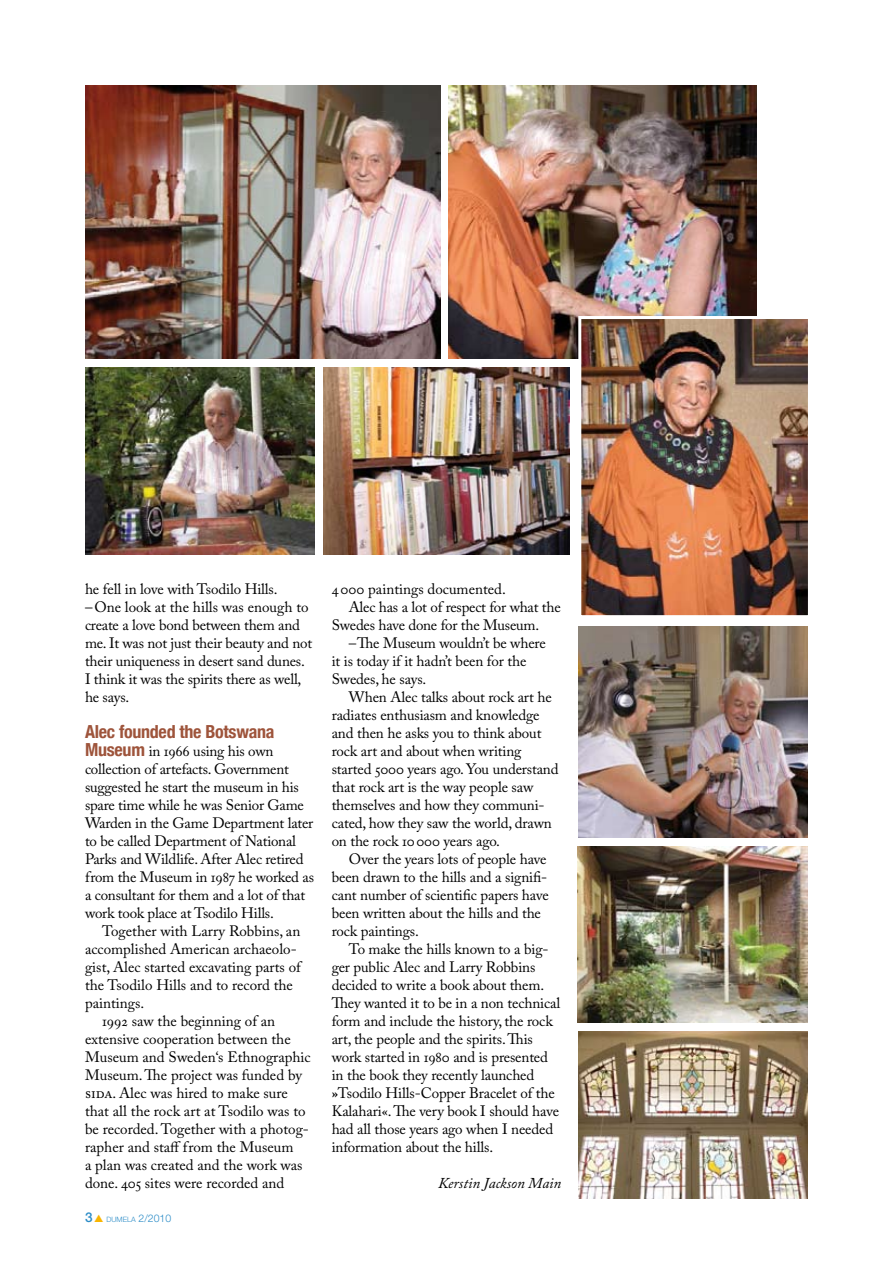
<style>
.page{position:relative;width:893px;height:1263px;background:#fff}
.page>*{position:absolute;margin:0;border:0;box-sizing:border-box;transform-origin:0 0}
.t1{font:700 condensed 18px "Helvetica Neue";letter-spacing:-.015em;color:#9e543b}
.t2{font:15px/18px "Adobe Caslon Pro";letter-spacing:-.01em;color:#000}
.t3{font:italic 15px "Adobe Caslon Pro";color:#000}
.t4{font:300 7.35px "Helvetica Neue";color:#2b8cc7}
.s1{font-family:"Helvetica Neue";font-weight:700;font-stretch:condensed;font-size:18px;color:#9e543b}
.s2{font-weight:500;font-size:13.5px}
.s3{color:#f9b500}
.s4{font-size:10.5px}
.s5{font-weight:600}
</style>
<div class="page">
<img style="left:577px;top:846px;width:231px;height:176px">
<img style="left:85px;top:85px;width:355px;height:274px">
<img style="left:578px;top:1032px;width:230px;height:167px">
<img style="left:578px;top:627px;width:230px;height:211px">
<img style="left:449px;top:85px;width:308px;height:274px">
<img style="left:582px;top:320px;width:225px;height:294px">
<div style="left:578px;top:316px;width:233px;height:302px;border:3px solid #fff"></div>
<img style="left:85px;top:367px;width:230px;height:188px">
<img style="left:323px;top:367px;width:247px;height:188px">
<p class="t2" style="left:85px;top:580px;width:229px">he fell in love with Tsodilo Hills. –One look at the hills was enough to create a love bond between them and me. It was not just their beauty and not their uniqueness in desert sand dunes.<br>I think it was the spirits there as well, he says.</p>
<p class="t1" style="left:85px;top:721px;width:191px">Alec founded the Botswana</p>
<p class="t2" style="left:85px;top:742px;width:230px"><span class="s1">Museum</span> in 1966 using his own collection of artefacts. Government suggested he start the museum in his spare time while he was Senior Game Warden in the Game Department later to be called Department of National Parks and Wildlife. After Alec retired from the Museum in 1987 he worked as a consultant for them and a lot of that work took place at Tsodilo Hills.</p>
<p class="t2" style="left:102px;top:922px;width:200px">Together with Larry Robbins, an</p>
<p class="t2" style="left:85px;top:940px;width:213px">accomplished American archaeolo-</p>
<p class="t2" style="left:85px;top:958px;width:219px">gist, Alec started excavating parts of</p>
<p class="t2" style="left:85px;top:976px;width:209px">the Tsodilo Hills and to record the</p>
<p class="t2" style="left:85px;top:994px;width:61px">paintings.</p>
<p class="t2" style="left:102px;top:1012px;width:175px">1992 saw the beginning of an</p>
<p class="t2" style="left:85px;top:1030px;width:207px">extensive cooperation between the</p>
<p class="t2" style="left:85px;top:1048px;width:227px">Museum and Sweden‘s Ethnographic</p>
<p class="t2" style="left:85px;top:1066px;width:218px">Museum. The project was funded by</p>
<p class="t2" style="left:85px;top:1084px;width:204px">sida. Alec was hired to make sure</p>
<p class="t2" style="left:85px;top:1102px;width:222px">that all the rock art at Tsodilo was to</p>
<p class="t2" style="left:85px;top:1120px;width:225px">be recorded. Together with a photog-</p>
<p class="t2" style="left:85px;top:1138px;width:210px">rapher and staff from the Museum</p>
<p class="t2" style="left:85px;top:1156px;width:219px">a plan was created and the work was</p>
<p class="t2" style="left:85px;top:1174px;width:201px">done. 405 sites were recorded and</p>
<p class="t4" style="left:85px;top:1214px;width:88px"><span class="s2">3</span> <span class="s3">▲</span> DUMELA <span class="s4">2/2010</span></p>
<p class="t2" style="left:332px;top:580px;width:176px">4000 paintings documented.</p>
<p class="t2" style="left:349px;top:598px;width:214px">Alec has a lot of respect for what the</p>
<p class="t2" style="left:332px;top:616px;width:209px">Swedes have done for the Museum.</p>
<p class="t2" style="left:349px;top:634px;width:199px">–The Museum wouldn’t be where</p>
<p class="t2" style="left:332px;top:652px;width:196px">it is today if it hadn’t been for the</p>
<p class="t2" style="left:332px;top:670px;width:96px">Swedes, he says.</p>
<p class="t2" style="left:349px;top:688px;width:205px">When Alec talks about rock art he</p>
<p class="t2" style="left:332px;top:706px;width:209px">radiates enthusiasm and knowledge</p>
<p class="t2" style="left:332px;top:724px;width:211px">and then he asks you to think about</p>
<p class="t2" style="left:332px;top:742px;width:191px">rock art and about when writing</p>
<p class="t2" style="left:332px;top:760px;width:228px">started 5000 years ago. You understand</p>
<p class="t2" style="left:332px;top:778px;width:203px">that rock art is the way people saw</p>
<p class="t2" style="left:332px;top:796px;width:214px">themselves and how they communi-</p>
<p class="t2" style="left:332px;top:814px;width:222px">cated, how they saw the world, drawn</p>
<p class="t2" style="left:332px;top:832px;width:170px">on the rock 10000 years ago.</p>
<p class="t2" style="left:349px;top:850px;width:199px">Over the years lots of people have</p>
<p class="t2" style="left:332px;top:868px;width:217px">been drawn to the hills and a signifi-</p>
<p class="t2" style="left:332px;top:886px;width:219px">cant number of scientific papers have</p>
<p class="t2" style="left:332px;top:904px;width:211px">been written about the hills and the</p>
<p class="t2" style="left:332px;top:922px;width:89px">rock paintings.</p>
<p class="t2" style="left:349px;top:940px;width:201px">To make the hills known to a big-</p>
<p class="t2" style="left:332px;top:958px;width:205px">ger public Alec and Larry Robbins</p>
<p class="t2" style="left:332px;top:976px;width:214px">decided to write a book about them.</p>
<p class="t2" style="left:332px;top:994px;width:230px">They wanted it to be in a non technical</p>
<p class="t2" style="left:332px;top:1012px;width:223px">form and include the history, the rock</p>
<p class="t2" style="left:332px;top:1030px;width:203px">art, the people and the spirits. This</p>
<p class="t2" style="left:332px;top:1048px;width:218px">work started in 1980 and is presented</p>
<p class="t2" style="left:332px;top:1066px;width:204px">in the book they recently launched</p>
<p class="t2" style="left:332px;top:1084px;width:225px"><span class="s5">»</span>Tsodilo Hills-Copper Bracelet of the</p>
<p class="t2" style="left:332px;top:1102px;width:229px">Kalahari«. The very book I should have</p>
<p class="t2" style="left:332px;top:1120px;width:223px">had all those years ago when I needed</p>
<p class="t2" style="left:332px;top:1138px;width:163px">information about the hills.</p>
<p class="t3" style="left:438px;top:1174px;width:125px">Kerstin Jackson Main</p>
</div>
